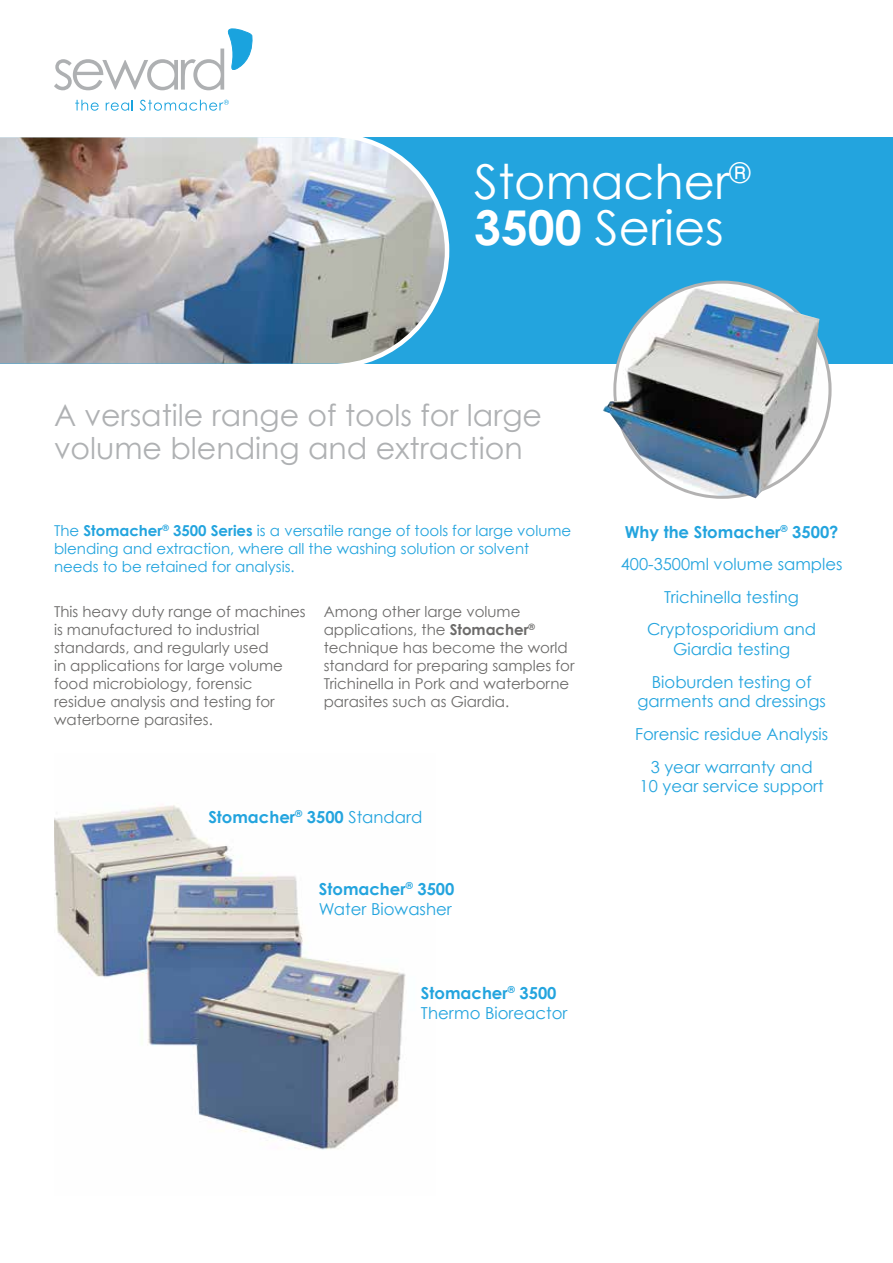
<style>
.page{position:relative;width:893px;height:1263px;background:#fff}
.page>*{position:absolute;margin:0;border:0;box-sizing:border-box;transform-origin:0 0}
.t1{font:48px/46.5px "Century Gothic";color:#fff}
.t2{font:30px/33px "Century Gothic";color:#afb1b3}
.t3{font:16.5px/32.5px "Century Gothic";color:#23a4de;text-align:center}
.t4{font:700 16.5px "Century Gothic";color:#23a4de}
.t5{font:15px/18px "Century Gothic";color:#6c6b6a}
.t6{font:15px/18px "Century Gothic";color:#23a4de}
.s1{font-weight:700}
.s2{font-weight:400}
</style>
<div class="page">
<div style="left:0;top:137px;width:893px;height:227px;background:#23a4de"></div>
<svg style="left:696px;top:280px;width:136px;height:219px"></svg>
<svg style="left:54px;top:29px;width:198px;height:61px"></svg>
<svg style="left:75px;top:100px;width:24px;height:11px"></svg>
<svg style="left:106px;top:100px;width:27px;height:11px"></svg>
<svg style="left:140px;top:100px;width:89px;height:11px"></svg>
<svg style="left:0;top:137px;width:450px;height:227px"></svg>
<img style="left:603px;top:284px;width:225px;height:214px">
<img style="left:54px;top:805px;width:352px;height:345px">
<h1 class="t1" style="left:474px;top:157px;width:278px">Stomacher<sup>®<br></sup><span class="s1">3500</span> Series</h1>
<h2 class="t2" style="left:54px;top:398px;width:489px">A versatile range of tools for large volume blending and extraction</h2>
<p class="t6" style="left:54px;top:522px;width:519px">The <span class="s1">Stomacher</span><sup>®</sup> <span class="s1">3500 Series</span> is a versatile range of tools for large volume blending and extraction, where all the washing solution or solvent needs to be retained for analysis.</p>
<p class="t5" style="left:54px;top:603px;width:253px">This heavy duty range of machines is manufactured to industrial standards, and regularly used<br>in applications for large volume food microbiology, forensic residue analysis and testing for waterborne parasites.</p>
<p class="t5" style="left:324px;top:603px;width:252px">Among other large volume applications, the <span class="s1">Stomacher</span><sup>® </sup>technique has become the world standard for preparing samples for<br>Trichinella in Pork and waterborne parasites such as Giardia.</p>
<p class="t4" style="left:208px;top:806px;width:215px">Stomacher<sup>®</sup> 3500 <span class="s2">Standard</span></p>
<p class="t3" style="left:319px;top:879px;width:137px;line-height:19.8px;text-align:left"><span class="s1">Stomacher</span><sup>®</sup> <span class="s1">3500<br></span>Water Biowasher</p>
<p class="t3" style="left:421px;top:983px;width:148px;line-height:19.8px;text-align:left"><span class="s1">Stomacher</span><sup>®</sup> <span class="s1">3500<br></span>Thermo Bioreactor</p>
<p class="t3" style="left:621px;top:515px;width:223px"><span class="s1">Why the Stomacher</span><sup>®</sup> <span class="s1">3500?<br></span>400-3500ml volume samples<br>Trichinella testing<br>Cryptosporidium and</p>
<p class="t3" style="left:652px;top:632px;width:161px">Giardia testing<br>Bioburden testing of</p>
<p class="t3" style="left:635px;top:685px;width:195px">garments and dressings<br>Forensic residue Analysis<br>3 year warranty and</p>
<p class="t3" style="left:640px;top:770px;width:186px">10 year service support</p>
</div>
